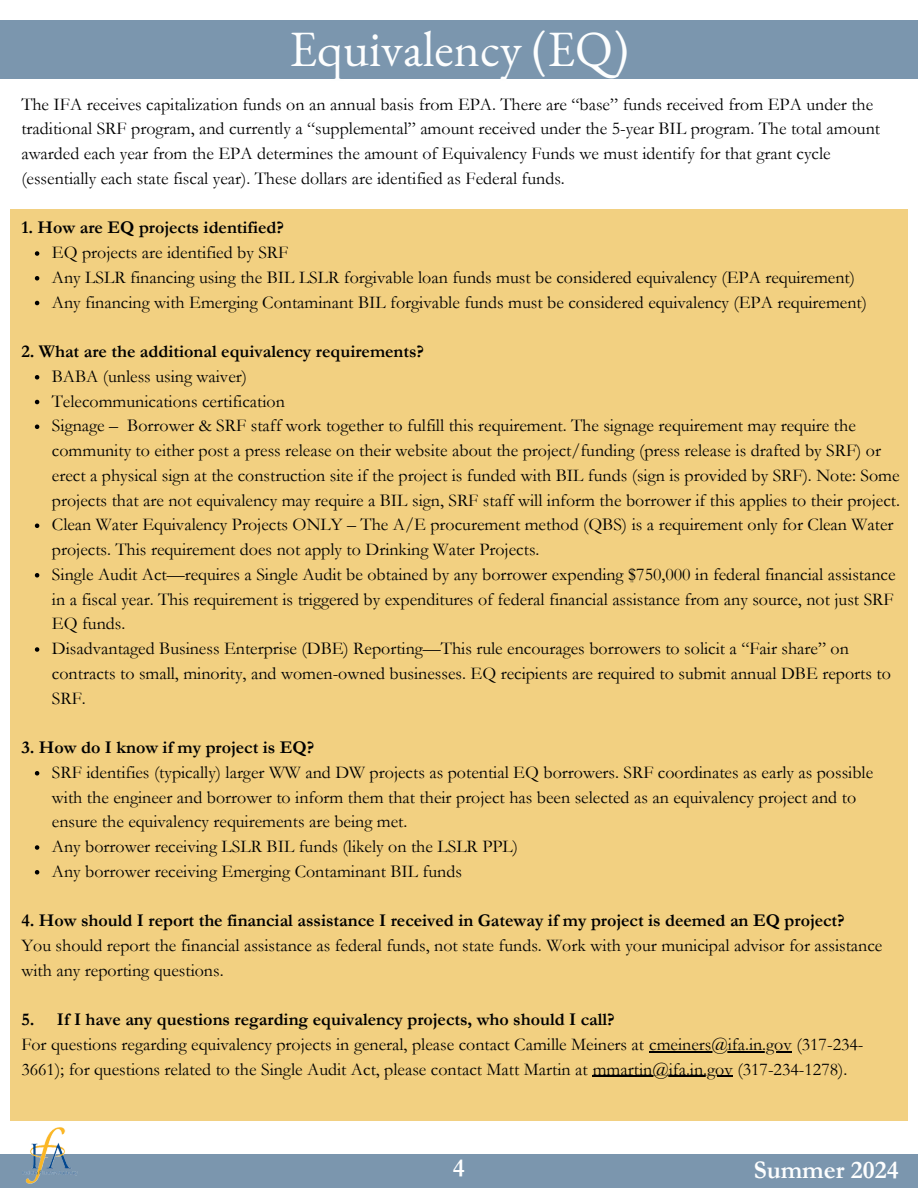
<style>
.page{position:relative;width:918px;height:1188px;background:#fff}
.page>*{position:absolute;margin:0;border:0;box-sizing:border-box;transform-origin:0 0}
.t1{font:49.5px "EB Garamond";color:#fdfefe}
.t2{font:700 25.65px "Garamond";color:#fff}
.t3{font:700 25.5px "Garamond";color:#fdfefe}
.t4{font:18px/24.8px "Garamond";color:#000}
.t5{font:700 18px "Garamond";color:#000}
</style>
<div class="page">
<div style="left:0;top:1154px;width:918px;height:34px;background:#7b96ae"></div>
<img style="left:10px;top:1120px;width:82px;height:64px">
<div style="left:10px;top:209px;width:898px;height:911px;background:#f2d081"></div>
<svg style="left:35px;top:251px;width:4px;height:5px"></svg>
<svg style="left:35px;top:276px;width:4px;height:5px"></svg>
<svg style="left:35px;top:301px;width:4px;height:4px"></svg>
<svg style="left:35px;top:375px;width:4px;height:5px"></svg>
<svg style="left:35px;top:400px;width:4px;height:4px"></svg>
<svg style="left:35px;top:425px;width:4px;height:4px"></svg>
<svg style="left:35px;top:524px;width:4px;height:4px"></svg>
<svg style="left:35px;top:573px;width:4px;height:5px"></svg>
<svg style="left:35px;top:647px;width:4px;height:5px"></svg>
<svg style="left:35px;top:771px;width:4px;height:5px"></svg>
<svg style="left:35px;top:845px;width:4px;height:5px"></svg>
<svg style="left:35px;top:870px;width:4px;height:5px"></svg>
<hr style="left:649px;top:1051px;width:143px;height:1px;background:#000">
<hr style="left:593px;top:1076px;width:140px;height:1px;background:#000">
<div style="left:0;top:20px;width:918px;height:59px;background:#7b96ae"></div>
<h1 class="t1" style="left:289px;top:16px;width:341px">Equivalency (EQ)</h1>
<h3 class="t4" style="left:21px;top:92px;width:860px">The IFA receives capitalization funds on an annual basis from EPA. There are “base” funds received from EPA under the traditional SRF program, and currently a “supplemental” amount received under the 5-year BIL program. The total amount awarded each year from the EPA determines the amount of Equivalency Funds we must identify for that grant cycle (essentially each state fiscal year). These dollars are identified as Federal funds.</h3>
<p class="t5" style="left:21px;top:218px;width:264px">1. How are EQ projects identified?</p>
<p class="t4" style="left:52px;top:240px;width:238px">EQ projects are identified by SRF</p>
<p class="t4" style="left:52px;top:265px;width:805px">Any LSLR financing using the BIL LSLR forgivable loan funds must be considered equivalency (EPA requirement)</p>
<h3 class="t4" style="left:52px;top:290px;width:817px">Any financing with Emerging Contaminant BIL forgivable funds must be considered equivalency (EPA requirement)</h3>
<p class="t5" style="left:21px;top:342px;width:404px">2. What are the additional equivalency requirements?</p>
<p class="t4" style="left:52px;top:364px;width:197px">BABA (unless using waiver)</p>
<p class="t4" style="left:52px;top:389px;width:234px">Telecommunications certification</p>
<p class="t4" style="left:52px;top:414px;width:850px">Signage – Borrower &amp; SRF staff work together to fulfill this requirement. The signage requirement may require the community to either post a press release on their website about the project/funding (press release is drafted by SRF) or erect a physical sign at the construction site if the project is funded with BIL funds (sign is provided by SRF). Note: Some projects that are not equivalency may require a BIL sign, SRF staff will inform the borrower if this applies to their project.</p>
<p class="t4" style="left:52px;top:513px;width:843px">Clean Water Equivalency Projects ONLY – The A/E procurement method (QBS) is a requirement only for Clean Water projects. This requirement does not apply to Drinking Water Projects.</p>
<p class="t4" style="left:52px;top:562px;width:845px;text-align:justify">Single Audit Act—requires a Single Audit be obtained by any borrower expending $750,000 in federal financial assistance in a fiscal year. This requirement is triggered by expenditures of federal financial assistance from any source, not just SRF EQ funds.</p>
<h3 class="t4" style="left:52px;top:636px;width:840px">Disadvantaged Business Enterprise (DBE) Reporting—This rule encourages borrowers to solicit a “Fair share” on contracts to small, minority, and women-owned businesses. EQ recipients are required to submit annual DBE reports to<br>SRF.</h3>
<p class="t5" style="left:21px;top:738px;width:294px">3. How do I know if my project is EQ?</p>
<p class="t4" style="left:52px;top:760px;width:823px">SRF identifies (typically) larger WW and DW projects as potential EQ borrowers. SRF coordinates as early as possible with the engineer and borrower to inform them that their project has been selected as an equivalency project and to ensure the equivalency requirements are being met.</p>
<p class="t4" style="left:52px;top:834px;width:468px">Any borrower receiving LSLR BIL funds (likely on the LSLR PPL)</p>
<p class="t4" style="left:52px;top:859px;width:412px">Any borrower receiving Emerging Contaminant BIL funds</p>
<p class="t5" style="left:21px;top:911px;width:825px">4. How should I report the financial assistance I received in Gateway if my project is deemed an EQ project?</p>
<p class="t4" style="left:21px;top:933px;width:863px">You should report the financial assistance as federal funds, not state funds. Work with your municipal advisor for assistance with any reporting questions.</p>
<p class="t5" style="left:21px;top:1010px;width:595px">5. If I have any questions regarding equivalency projects, who should I call?</p>
<p class="t4" style="left:21px;top:1032px;width:844px">For questions regarding equivalency projects in general, please contact Camille Meiners at cmeiners@ifa.in.gov (317-234-</p>
<h2 class="t4" style="left:21px;top:1057px;width:828px">3661); for questions related to the Single Audit Act, please contact Matt Martin at mmartin@ifa.in.gov (317-234-1278).</h2>
<h2 class="t2" style="left:453px;top:1154px;width:13px">4</h2>
<h1 class="t3" style="left:754px;top:1156px;width:146px">Summer 2024</h1>
</div>
